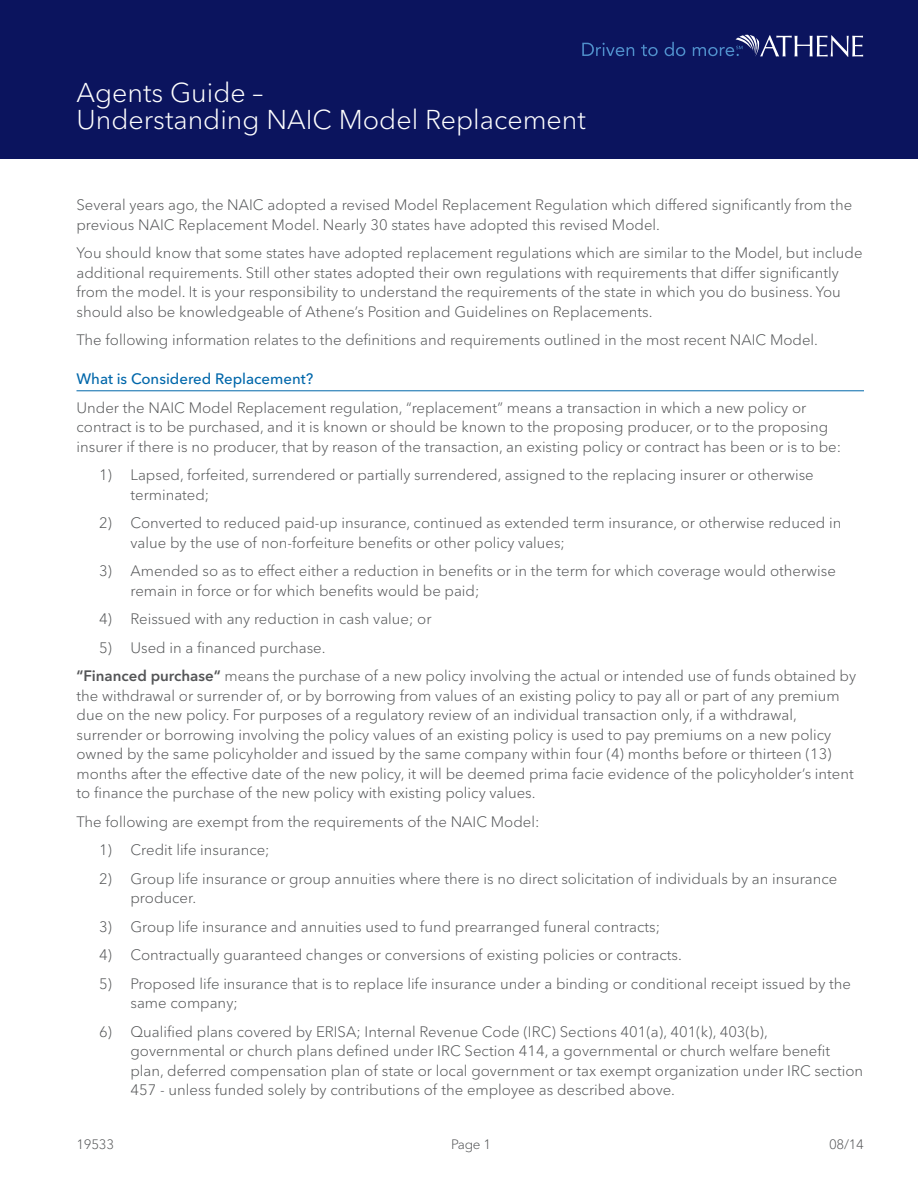
<style>
.page{position:relative;width:918px;height:1188px;background:#fff}
.page>*{position:absolute;margin:0;border:0;box-sizing:border-box;transform-origin:0 0}
.t1{font:300 27px/27px "Avenir Next LT Pro";color:#fff}
.t2{font:300 15px/19.5px "Avenir Next LT Pro";color:#545557}
.t3{font:500 15px "Avenir Next LT Pro";color:#0067aa}
.t4{font:300 13.5px "Avenir Next LT Pro";letter-spacing:-.02em;color:#545557}
.s1{font-weight:600}
</style>
<div class="page">
<div style="left:0;top:0;width:918px;height:158px;background:#0b145e"></div>
<svg style="left:582px;top:43px;width:52px;height:13px"></svg>
<svg style="left:641px;top:45px;width:17px;height:11px"></svg>
<svg style="left:665px;top:42px;width:20px;height:14px"></svg>
<svg style="left:693px;top:35px;width:170px;height:22px"></svg>
<hr style="left:76px;top:390px;width:788px;height:1px;background:#0067aa">
<h1 class="t1" style="left:76px;top:79px;width:511px">Agents Guide –<br>Understanding NAIC Model Replacement</h1>
<p class="t2" style="left:76px;top:195px;width:777px">Several years ago, the NAIC adopted a revised Model Replacement Regulation which differed significantly from the previous NAIC Replacement Model. Nearly 30 states have adopted this revised Model.</p>
<p class="t2" style="left:76px;top:243px;width:788px">You should know that some states have adopted replacement regulations which are similar to the Model, but include additional requirements. Still other states adopted their own regulations with requirements that differ significantly from the model. It is your responsibility to understand the requirements of the state in which you do business. You should also be knowledgeable of Athene’s Position and Guidelines on Replacements.</p>
<p class="t2" style="left:76px;top:330px;width:743px">The following information relates to the definitions and requirements outlined in the most recent NAIC Model.</p>
<p class="t3" style="left:76px;top:370px;width:238px">What is Considered Replacement?</p>
<p class="t2" style="left:76px;top:398px;width:766px">Under the NAIC Model Replacement regulation, “replacement” means a transaction in which a new policy or contract is to be purchased, and it is known or should be known to the proposing producer, or to the proposing insurer if there is no producer, that by reason of the transaction, an existing policy or contract has been or is to be:</p>
<p class="t2" style="left:130px;top:465px;width:685px;text-indent:-32px">1) Lapsed, forfeited, surrendered or partially surrendered, assigned to the replacing insurer or otherwise terminated;</p>
<p class="t2" style="left:130px;top:513px;width:713px;text-indent:-32px">2) Converted to reduced paid-up insurance, continued as extended term insurance, or otherwise reduced in value by the use of non-forfeiture benefits or other policy values;</p>
<p class="t2" style="left:130px;top:561px;width:707px;text-indent:-32px">3) Amended so as to effect either a reduction in benefits or in the term for which coverage would otherwise remain in force or for which benefits would be paid;</p>
<p class="t2" style="left:99px;top:609px;width:334px">4) Reissued with any reduction in cash value; or</p>
<p class="t2" style="left:76px;top:633px;width:781px;line-height:28.5px;text-indent:22px">5) Used in a financed purchase.<br><span class="s1">“Financed purchase“</span> means the purchase of a new policy involving the actual or intended use of funds obtained by</p>
<p class="t2" style="left:76px;top:686px;width:779px">the withdrawal or surrender of, or by borrowing from values of an existing policy to pay all or part of any premium due on the new policy. For purposes of a regulatory review of an individual transaction only, if a withdrawal, surrender or borrowing involving the policy values of an existing policy is used to pay premiums on a new policy owned by the same policyholder and issued by the same company within four (4) months before or thirteen (13) months after the effective date of the new policy, it will be deemed prima facie evidence of the policyholder’s intent to finance the purchase of the new policy with existing policy values.</p>
<p class="t2" style="left:76px;top:812px;width:465px">The following are exempt from the requirements of the NAIC Model:</p>
<p class="t2" style="left:99px;top:840px;width:172px">1) Credit life insurance;</p>
<p class="t2" style="left:130px;top:869px;width:708px;text-indent:-32px">2) Group life insurance or group annuities where there is no direct solicitation of individuals by an insurance producer.</p>
<p class="t2" style="left:99px;top:917px;width:563px">3) Group life insurance and annuities used to fund prearranged funeral contracts;</p>
<p class="t2" style="left:99px;top:945px;width:584px">4) Contractually guaranteed changes or conversions of existing policies or contracts.</p>
<p class="t2" style="left:130px;top:974px;width:722px;text-indent:-32px">5) Proposed life insurance that is to replace life insurance under a binding or conditional receipt issued by the same company;</p>
<p class="t2" style="left:130px;top:1022px;width:734px;text-indent:-32px">6) Qualified plans covered by ERISA; Internal Revenue Code (IRC) Sections 401(a), 401(k), 403(b), governmental or church plans defined under IRC Section 414, a governmental or church welfare benefit plan, deferred compensation plan of state or local government or tax exempt organization under IRC section 457 - unless funded solely by contributions of the employee as described above.</p>
<p class="t4" style="left:76px;top:1136px;width:39px">19533</p>
<p class="t4" style="left:451px;top:1136px;width:42px">Page 1</p>
<p class="t4" style="left:829px;top:1136px;width:36px">08/14</p>
</div>
